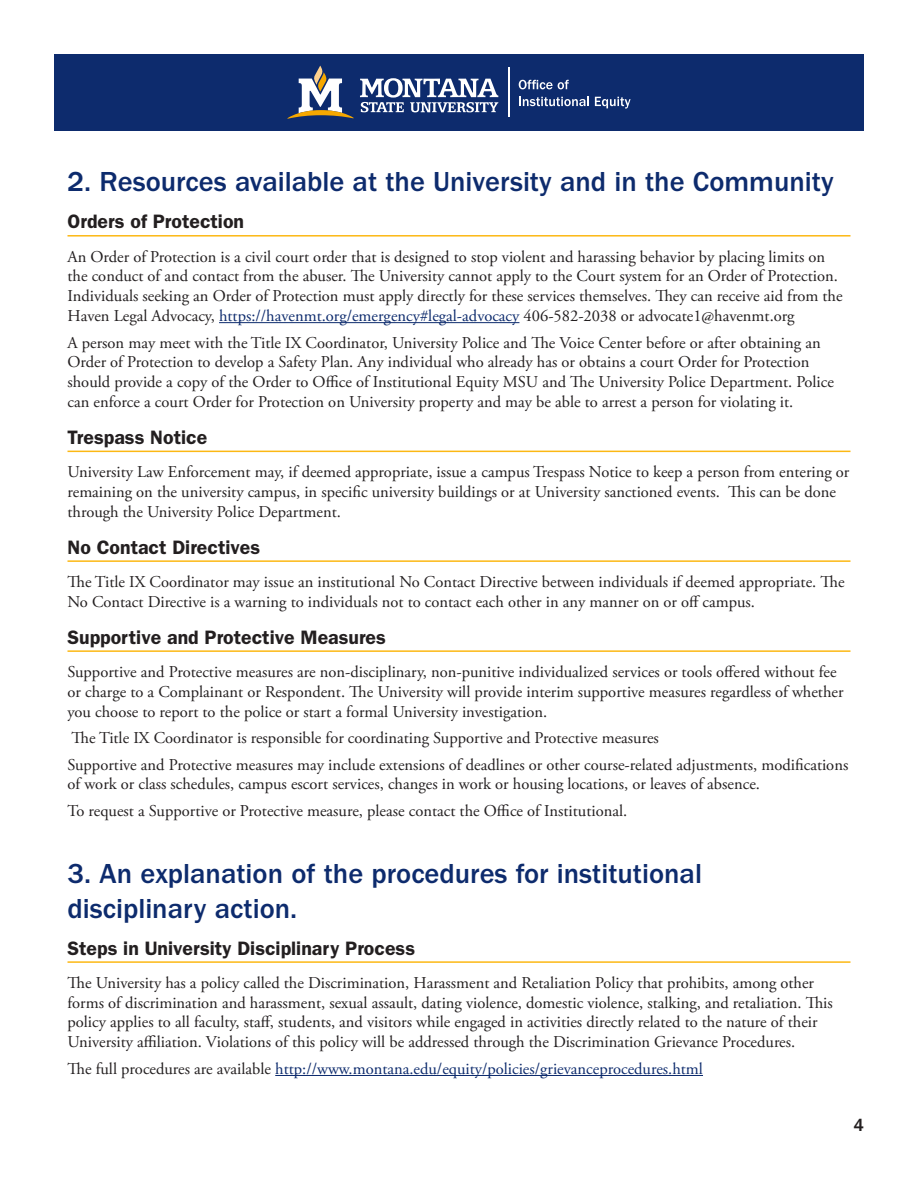
<style>
.page{position:relative;width:918px;height:1188px;background:#fff}
.page>*{position:absolute;margin:0;border:0;box-sizing:border-box;transform-origin:0 0}
.t1{font:500 28.5px/34.2px "ITC Franklin Gothic Std";color:#0d2b6d}
.t2{font:600 19.5px "ITC Franklin Gothic Std";color:#231f20}
.t3{font:500 18px "ITC Franklin Gothic Std";color:#231f20}
.t4{font:16.5px/19.8px "Adobe Garamond Pro";color:#231f20}
.t5{font:16.5px "Adobe Garamond Pro";color:#0d2b6d}
.s1{color:#0d2b6d}
.s2{color:#231f20}
</style>
<div class="page">
<div style="left:54px;top:54px;width:810px;height:76px;background:#0d2b6d"></div>
<hr style="left:508px;top:68px;width:1px;height:49px;background:#fff">
<svg style="left:287px;top:66px;width:67px;height:53px"></svg>
<svg style="left:360px;top:78px;width:138px;height:34px"></svg>
<svg style="left:519px;top:80px;width:50px;height:9px"></svg>
<svg style="left:519px;top:97px;width:70px;height:9px"></svg>
<svg style="left:595px;top:97px;width:36px;height:12px"></svg>
<hr style="left:68px;top:235px;width:782px;height:2px;background:#fcb814">
<hr style="left:219px;top:322px;width:300px;height:1px;background:#0d2b6d">
<hr style="left:68px;top:451px;width:782px;height:1px;background:#fcb814">
<hr style="left:68px;top:560px;width:782px;height:2px;background:#fcb814">
<hr style="left:68px;top:650px;width:782px;height:2px;background:#fcb814">
<hr style="left:68px;top:961px;width:782px;height:2px;background:#fcb814">
<hr style="left:275px;top:1075px;width:428px;height:1px;background:#0d2b6d">
<h1 class="t1" style="left:68px;top:165px;width:768px">2. Resources available at the University and in the Community</h1>
<p class="t2" style="left:68px;top:210px;width:178px">Orders of Protection</p>
<p class="t4" style="left:68px;top:247px;width:777px">An Order of Protection is a civil court order that is designed to stop violent and harassing behavior by placing limits on the conduct of and contact from the abuser. The University cannot apply to the Court system for an Order of Protection.<br>Individuals seeking an Order of Protection must apply directly for these services themselves. They can receive aid from the Haven Legal Advocacy, <span class="s1">https://havenmt.org/emergency#legal-advocacy</span> 406-582-2038 or advocate1@havenmt.org</p>
<p class="t4" style="left:68px;top:333px;width:768px">A person may meet with the Title IX Coordinator, University Police and The Voice Center before or after obtaining an Order of Protection to develop a Safety Plan. Any individual who already has or obtains a court Order for Protection should provide a copy of the Order to Office of Institutional Equity MSU and The University Police Department. Police can enforce a court Order for Protection on University property and may be able to arrest a person for violating it.</p>
<p class="t2" style="left:68px;top:426px;width:141px">Trespass Notice</p>
<p class="t4" style="left:68px;top:463px;width:783px">University Law Enforcement may, if deemed appropriate, issue a campus Trespass Notice to keep a person from entering or remaining on the university campus, in specific university buildings or at University sanctioned events. This can be done through the University Police Department.</p>
<p class="t2" style="left:68px;top:535px;width:194px">No Contact Directives</p>
<p class="t4" style="left:68px;top:572px;width:779px">The Title IX Coordinator may issue an institutional No Contact Directive between individuals if deemed appropriate. The<br>No Contact Directive is a warning to individuals not to contact each other in any manner on or off campus.</p>
<p class="t2" style="left:68px;top:625px;width:320px">Supportive and Protective Measures</p>
<p class="t4" style="left:68px;top:662px;width:778px">Supportive and Protective measures are non-disciplinary, non-punitive individualized services or tools offered without fee or charge to a Complainant or Respondent. The University will provide interim supportive measures regardless of whether you choose to report to the police or start a formal University investigation.</p>
<p class="t4" style="left:68px;top:725px;width:782px;line-height:26.5px">The Title IX Coordinator is responsible for coordinating Supportive and Protective measures<br>Supportive and Protective measures may include extensions of deadlines or other course-related adjustments, modifications</p>
<p class="t4" style="left:68px;top:772px;width:694px;line-height:26.5px">of work or class schedules, campus escort services, changes in work or housing locations, or leaves of absence.<br>To request a Supportive or Protective measure, please contact the Office of Institutional.</p>
<h1 class="t1" style="left:68px;top:857px;width:636px">3. An explanation of the procedures for institutional disciplinary action.</h1>
<p class="t2" style="left:68px;top:936px;width:349px">Steps in University Disciplinary Process</p>
<p class="t4" style="left:68px;top:973px;width:767px">The University has a policy called the Discrimination, Harassment and Retaliation Policy that prohibits, among other forms of discrimination and harassment, sexual assault, dating violence, domestic violence, stalking, and retaliation. This policy applies to all faculty, staff, students, and visitors while engaged in activities directly related to the nature of their University affiliation. Violations of this policy will be addressed through the Discrimination Grievance Procedures.</p>
<p class="t5" style="left:68px;top:1059px;width:637px"><span class="s2">The full procedures are available</span> http://www.montana.edu/equity/policies/grievanceprocedures.html</p>
<p class="t3" style="left:853px;top:1115px;width:12px">4</p>
</div>
